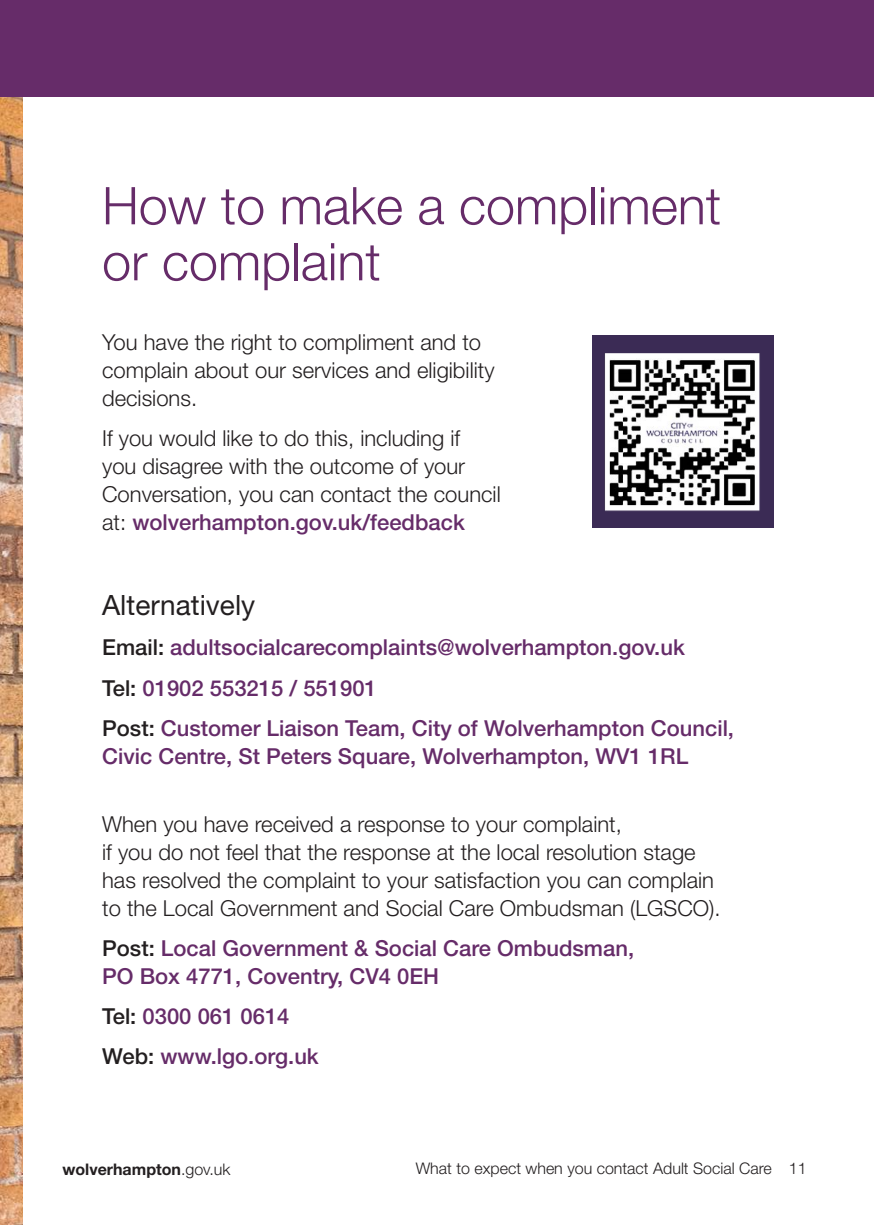
<style>
.page{position:relative;width:874px;height:1225px;background:#fff}
.page>*{position:absolute;margin:0;border:0;box-sizing:border-box;transform-origin:0 0}
.t1{font:300 52px/56px "Helvetica Neue LT Std";color:#662c69}
.t2{font:28px "Helvetica Neue LT Std";color:#231f20}
.t3{font:300 22px/28px "Helvetica Neue LT Std";color:#231f20}
.t4{font:500 22px/28px "Helvetica Neue LT Std";color:#662c69}
.t5{font:300 16px "Helvetica Neue LT Std";color:#231f20}
.t6{font:700 16px "Helvetica Neue LT Std";color:#231f20}
.s1{font-weight:500;color:#662c69}
.s2{color:#231f20}
.s3{font-weight:300}
</style>
<div class="page">
<img style="left:0;top:96px;width:23px;height:1129px">
<div style="left:0;top:0;width:873px;height:96px;background:#662c69"></div>
<div style="left:592px;top:334px;width:181px;height:193px;background:#3b2b55"></div>
<img style="left:604px;top:353px;width:156px;height:158px">
<p class="t1" style="left:102px;top:183px;width:620px">How to make a compliment or complaint</p>
<p class="t3" style="left:102px;top:331px;width:393px">You have the right to compliment and to complain about our services and eligibility decisions.</p>
<p class="t3" style="left:102px;top:427px;width:400px">If you would like to do this, including if<br>you disagree with the outcome of your Conversation, you can contact the council at: <span class="s1">wolverhampton.gov.uk/feedback</span></p>
<p class="t2" style="left:102px;top:595px;width:154px">Alternatively</p>
<p class="t4" style="left:102px;top:636px;width:584px"><span class="s2">Email:</span> adultsocialcarecomplaints@wolverhampton.gov.uk</p>
<p class="t4" style="left:102px;top:676px;width:276px"><span class="s2">Tel:</span> 01902 553215 / 551901</p>
<p class="t4" style="left:102px;top:716px;width:633px"><span class="s2">Post:</span> Customer Liaison Team, City of Wolverhampton Council,<br>Civic Centre, St Peters Square, Wolverhampton, WV1 1RL</p>
<p class="t3" style="left:102px;top:812px;width:619px">When you have received a response to your complaint,<br>if you do not feel that the response at the local resolution stage has resolved the complaint to your satisfaction you can complain to the Local Government and Social Care Ombudsman (LGSCO).</p>
<p class="t4" style="left:102px;top:936px;width:533px"><span class="s2">Post:</span> Local Government &amp; Social Care Ombudsman,<br>PO Box 4771, Coventry, CV4 0EH</p>
<p class="t4" style="left:102px;top:1004px;width:189px"><span class="s2">Tel:</span> 0300 061 0614</p>
<p class="t4" style="left:102px;top:1044px;width:218px"><span class="s2">Web:</span> www.lgo.org.uk</p>
<p class="t6" style="left:62px;top:1159px;width:169px">wolverhampton<span class="s3">.gov.uk</span></p>
<p class="t5" style="left:415px;top:1162px;width:357px">What to expect when you contact Adult Social Care</p>
<p class="t5" style="left:788px;top:1162px;width:19px">11</p>
</div>
